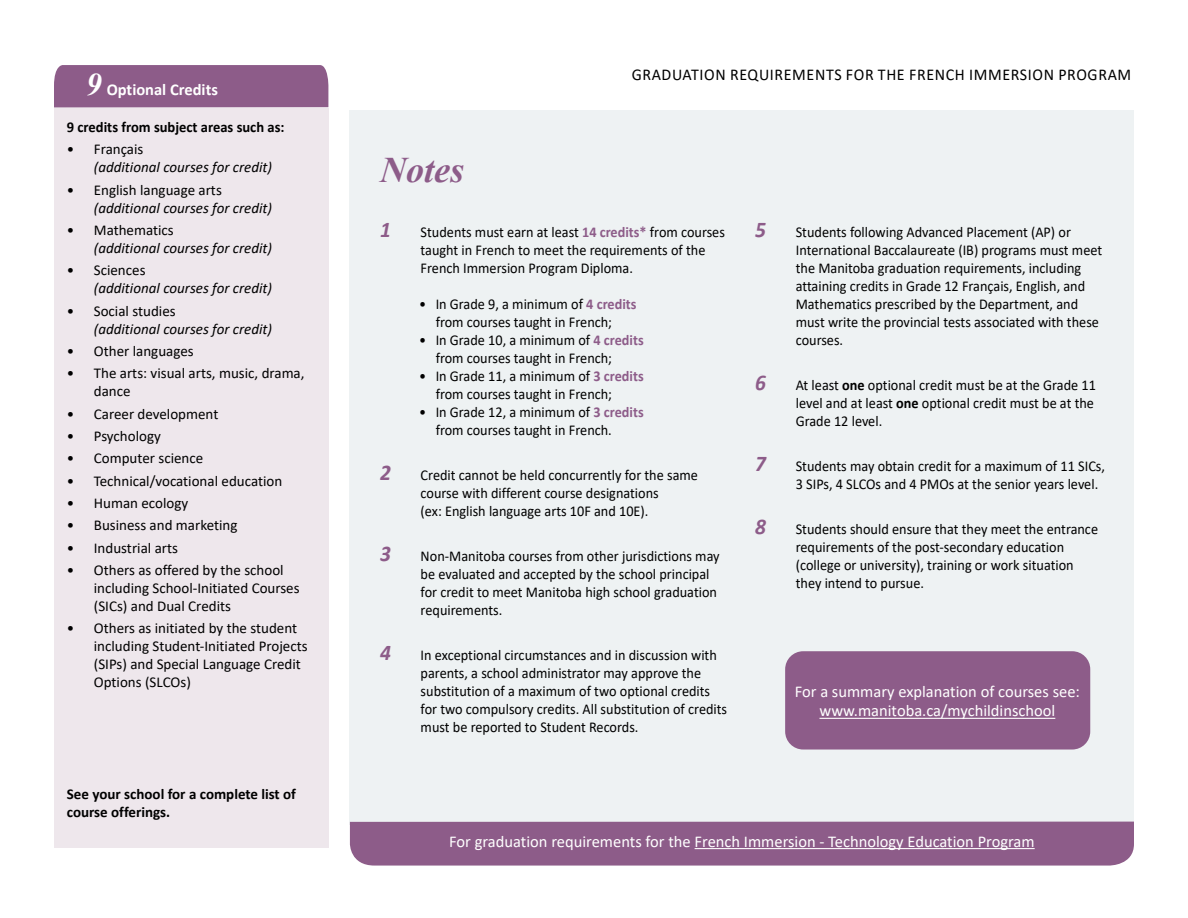
<style>
.page{position:relative;width:1188px;height:918px;background:#fff}
.page>*{position:absolute;margin:0;border:0;box-sizing:border-box;transform-origin:0 0}
.t1{font:italic 700 36px "Times New Roman";color:#8d5c89}
.t2{font:italic 700 22.5px "Calibri";color:#8d5c89;scale:.95 1}
.t3{font:16.5px/19.8px "Calibri";color:#fff;text-align:center}
.t4{font:16.5px "Calibri";letter-spacing:.04em;color:#000}
.t5{font:700 16.5px "Calibri";color:#fff}
.t6{font:15px/18px "Calibri";color:#000;scale:.95 1}
.t7{font:15px/18px "Calibri";color:#000}
.t8{font:italic 15px "Calibri";color:#000}
.t9{font:700 15px/18px "Calibri";color:#000}
.s1{font-family:"Times New Roman";font-style:italic;font-size:31.5px}
.s2{font-weight:700;color:#8d5c89}
.s3{font-weight:700}
</style>
<div class="page">
<div style="left:54px;top:65px;width:274px;height:43px;background:#8d5c89"></div>
<div style="left:54px;top:108px;width:274px;height:740px;background:#eee7ec"></div>
<div style="left:350px;top:111px;width:784px;height:714px;background:#eef2f3"></div>
<div style="left:785px;top:651px;width:305px;height:99px;background:#8d5c89;border-radius:18px"></div>
<hr style="left:819px;top:718px;width:236px;height:1px;background:#fff">
<div style="left:350px;top:821px;width:784px;height:45px;background:#8d5c89"></div>
<hr style="left:695px;top:848px;width:340px;height:1px;background:#fff">
<h2 class="t5" style="left:86px;top:78px;width:133px"><span class="s1">9</span> Optional Credits</h2>
<p class="t9" style="left:67px;top:118px;width:219px">9 credits from subject areas such as:</p>
<p class="t7" style="left:67px;top:140px;width:78px">• Français</p>
<p class="t8" style="left:94px;top:157px;width:180px">(additional courses for credit)</p>
<p class="t7" style="left:67px;top:180px;width:157px">• English language arts</p>
<p class="t8" style="left:94px;top:197px;width:180px">(additional courses for credit)</p>
<p class="t7" style="left:67px;top:221px;width:108px">• Mathematics</p>
<p class="t8" style="left:94px;top:238px;width:180px">(additional courses for credit)</p>
<p class="t7" style="left:67px;top:261px;width:80px">• Sciences</p>
<p class="t8" style="left:94px;top:278px;width:180px">(additional courses for credit)</p>
<p class="t7" style="left:67px;top:301px;width:110px">• Social studies</p>
<p class="t8" style="left:94px;top:318px;width:180px">(additional courses for credit)</p>
<p class="t7" style="left:67px;top:342px;width:128px">• Other languages</p>
<p class="t7" style="left:94px;top:364px;width:212px;text-indent:-27px">• The arts: visual arts, music, drama, dance</p>
<p class="t7" style="left:67px;top:404px;width:153px">• Career development</p>
<p class="t7" style="left:67px;top:427px;width:96px">• Psychology</p>
<p class="t7" style="left:67px;top:449px;width:138px">• Computer science</p>
<p class="t7" style="left:67px;top:471px;width:217px">• Technical/vocational education</p>
<p class="t7" style="left:67px;top:494px;width:123px">• Human ecology</p>
<p class="t7" style="left:67px;top:516px;width:172px">• Business and marketing</p>
<p class="t7" style="left:67px;top:538px;width:113px">• Industrial arts</p>
<p class="t7" style="left:94px;top:561px;width:207px;text-indent:-27px">• Others as offered by the school including School-Initiated Courses (SICs) and Dual Credits</p>
<p class="t7" style="left:94px;top:619px;width:215px;text-indent:-27px">• Others as initiated by the student including Student-Initiated Projects (SIPs) and Special Language Credit<br>Options (SLCOs)</p>
<p class="t9" style="left:67px;top:785px;width:231px">See your school for a complete list of course offerings.</p>
<p class="t4" style="left:632px;top:63px;width:501px">GRADUATION REQUIREMENTS FOR THE FRENCH IMMERSION PROGRAM</p>
<h1 class="t1" style="left:380px;top:145px;width:85px">Notes</h1>
<p class="t2" style="left:380px;top:213px;width:13px">1</p>
<p class="t6" style="left:421px;top:222px;width:322px">Students must earn at least <span class="s2">14 credits*</span> from courses taught in French to meet the requirements of the<br>French Immersion Program Diploma.</p>
<p class="t6" style="left:419px;top:294px;width:230px;text-align:center">• In Grade 9, a minimum of <span class="s2">4 credits </span>from courses taught in French;</p>
<p class="t6" style="left:436px;top:330px;width:221px;text-indent:-17px">• In Grade 10, a minimum of <span class="s2">4 credits </span>from courses taught in French;</p>
<p class="t6" style="left:436px;top:366px;width:221px;text-indent:-17px">• In Grade 11, a minimum of <span class="s2">3 credits </span>from courses taught in French;</p>
<p class="t6" style="left:436px;top:402px;width:221px;text-indent:-17px">• In Grade 12, a minimum of <span class="s2">3 credits </span>from courses taught in French.</p>
<p class="t2" style="left:380px;top:456px;width:13px">2</p>
<p class="t6" style="left:421px;top:465px;width:293px">Credit cannot be held concurrently for the same course with different course designations<br>(ex: English language arts 10F and 10E).</p>
<p class="t2" style="left:380px;top:537px;width:13px">3</p>
<p class="t6" style="left:421px;top:546px;width:316px">Non-Manitoba courses from other jurisdictions may be evaluated and accepted by the school principal for credit to meet Manitoba high school graduation requirements.</p>
<p class="t2" style="left:380px;top:636px;width:13px">4</p>
<p class="t6" style="left:421px;top:645px;width:324px">In exceptional circumstances and in discussion with parents, a school administrator may approve the substitution of a maximum of two optional credits for two compulsory credits. All substitution of credits must be reported to Student Records.</p>
<p class="t2" style="left:755px;top:213px;width:13px">5</p>
<p class="t6" style="left:796px;top:222px;width:324px">Students following Advanced Placement (AP) or International Baccalaureate (IB) programs must meet the Manitoba graduation requirements, including attaining credits in Grade 12 Français, English, and Mathematics prescribed by the Department, and must write the provincial tests associated with these courses.</p>
<p class="t2" style="left:755px;top:366px;width:13px">6</p>
<p class="t6" style="left:796px;top:375px;width:318px">At least <span class="s3">one</span> optional credit must be at the Grade 11 level and at least <span class="s3">one</span> optional credit must be at the<br>Grade 12 level.</p>
<p class="t2" style="left:755px;top:447px;width:13px">7</p>
<p class="t6" style="left:796px;top:456px;width:327px">Students may obtain credit for a maximum of 11 SICs,<br>3 SIPs, 4 SLCOs and 4 PMOs at the senior years level.</p>
<p class="t2" style="left:755px;top:510px;width:13px">8</p>
<p class="t6" style="left:796px;top:519px;width:320px">Students should ensure that they meet the entrance requirements of the post-secondary education (college or university), training or work situation they intend to pursue.</p>
<p class="t3" style="left:795px;top:681px;width:287px">For a summary explanation of courses see: www.manitoba.ca/mychildinschool</p>
<p class="t3" style="left:449px;top:831px;width:587px">For graduation requirements for the French Immersion - Technology Education Program</p>
</div>
